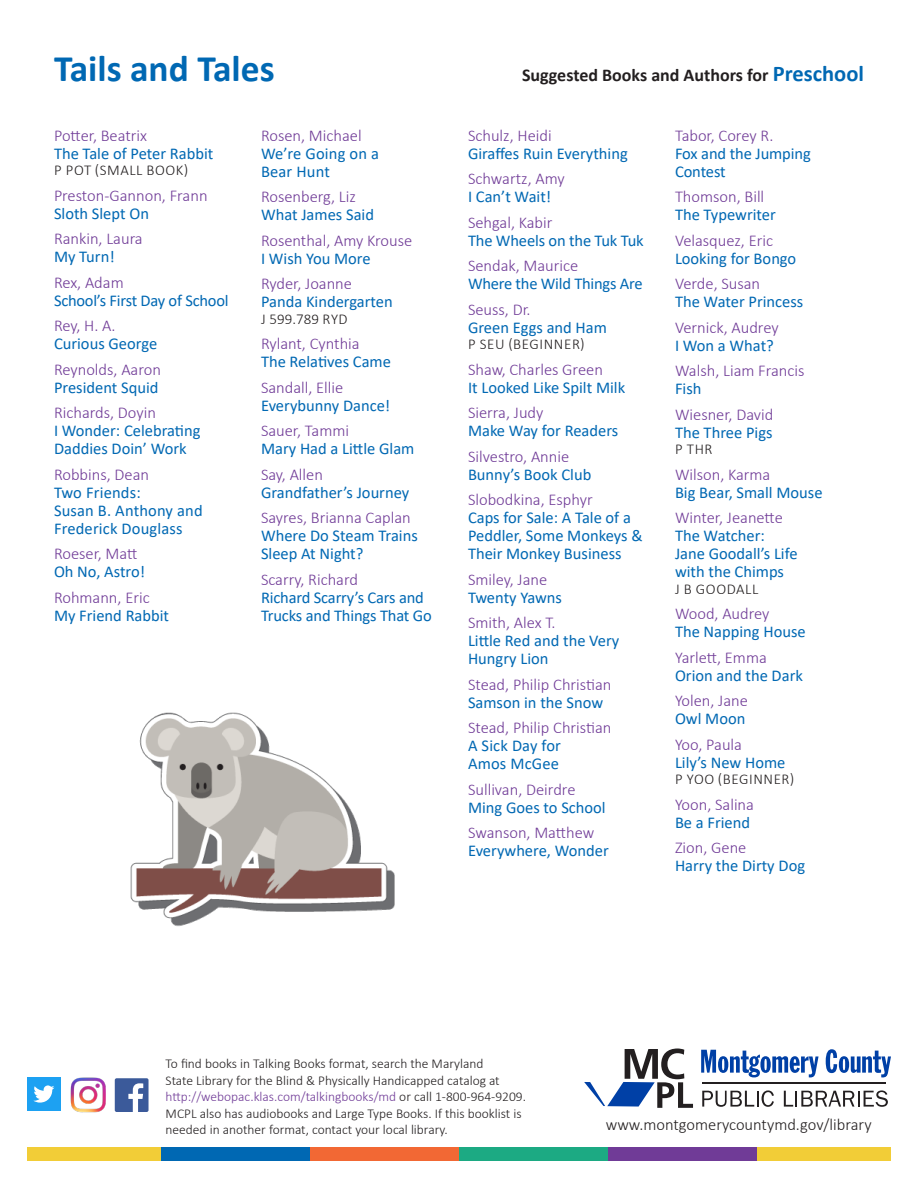
<style>
.page{position:relative;width:918px;height:1188px;background:#fff}
.page>*{position:absolute;margin:0;border:0;box-sizing:border-box;transform-origin:0 0}
.t1{font:700 37.5px "Calibri";color:#0068b3}
.t2{font:700 18px "Calibri";color:#231f20}
.t3{font:16.5px/18px "Calibri";color:#0068b3}
.author{font:300 16.5px "Calibri";color:#703b97}
.t4{font:300 16.5px "Calibri";color:#231f20}
.code{font:300 15px "Calibri";letter-spacing:.04em;color:#231f20}
.code-2{font:300 15px "Calibri";color:#231f20}
.t5{font:300 13.5px/16.5px "Calibri";color:#231f20}
.s1{font-size:22.5px;color:#0068b3}
.s2{color:#703b97}
</style>
<div class="page">
<div style="left:310px;top:1148px;width:149px;height:13px;background:#f26834"></div>
<div style="left:27px;top:1148px;width:134px;height:13px;background:#f2cd37"></div>
<div style="left:757px;top:1148px;width:134px;height:13px;background:#f2cd37"></div>
<div style="left:608px;top:1148px;width:149px;height:13px;background:#703b97"></div>
<div style="left:459px;top:1148px;width:149px;height:13px;background:#1caa83"></div>
<div style="left:161px;top:1148px;width:149px;height:13px;background:#0068b3"></div>
<img style="left:71px;top:1077px;width:35px;height:35px">
<div style="left:27px;top:1077px;width:34px;height:34px;background:#1da1f2"></div>
<svg style="left:33px;top:1085px;width:21px;height:18px"></svg>
<div style="left:115px;top:1078px;width:34px;height:34px;background:#3b5a9a;border-radius:2px"></div>
<svg style="left:128px;top:1083px;width:15px;height:29px"></svg>
<svg style="left:584px;top:1049px;width:109px;height:58px"></svg>
<svg style="left:701px;top:1050px;width:118px;height:27px"></svg>
<svg style="left:826px;top:1049px;width:65px;height:28px"></svg>
<svg style="left:702px;top:1090px;width:72px;height:17px"></svg>
<svg style="left:784px;top:1090px;width:104px;height:17px"></svg>
<hr style="left:702px;top:1082px;width:184px;height:1px;background:#231f20">
<img style="left:130px;top:712px;width:265px;height:215px">
<h1 class="t1" style="left:54px;top:42px;width:222px">Tails and Tales</h1>
<p class="t2" style="left:522px;top:62px;width:343px">Suggested Books and Authors for <span class="s1">Preschool</span></p>
<p class="author" style="left:54px;top:125px;width:95px">Potter, Beatrix</p>
<p class="t3" style="left:54px;top:144px;width:161px">The Tale of Peter Rabbit</p>
<p class="code" style="left:54px;top:161px;width:136px">P POT (SMALL BOOK)</p>
<p class="author" style="left:54px;top:185px;width:155px">Preston-Gannon, Frann</p>
<p class="t3" style="left:54px;top:204px;width:97px">Sloth Slept On</p>
<p class="author" style="left:54px;top:229px;width:90px">Rankin, Laura</p>
<p class="t3" style="left:54px;top:248px;width:62px">My Turn!</p>
<p class="author" style="left:54px;top:272px;width:71px">Rex, Adam</p>
<p class="t3" style="left:54px;top:291px;width:176px">School’s First Day of School</p>
<p class="author" style="left:54px;top:316px;width:63px">Rey, H. A.</p>
<p class="t3" style="left:54px;top:335px;width:105px">Curious George</p>
<p class="author" style="left:54px;top:359px;width:108px">Reynolds, Aaron</p>
<p class="t3" style="left:54px;top:378px;width:106px">President Squid</p>
<p class="author" style="left:54px;top:403px;width:103px">Richards, Doyin</p>
<p class="t3" style="left:54px;top:422px;width:148px">I Wonder: Celebrating<br>Daddies Doin’ Work</p>
<p class="author" style="left:54px;top:464px;width:97px">Robbins, Dean</p>
<p class="t3" style="left:54px;top:483px;width:150px">Two Friends:<br>Susan B. Anthony and<br>Frederick Douglass</p>
<p class="author" style="left:54px;top:544px;width:85px">Roeser, Matt</p>
<p class="t3" style="left:54px;top:563px;width:93px">Oh No, Astro!</p>
<p class="author" style="left:54px;top:587px;width:97px">Rohmann, Eric</p>
<p class="t3" style="left:54px;top:606px;width:117px">My Friend Rabbit</p>
<p class="author" style="left:261px;top:125px;width:102px">Rosen, Michael</p>
<p class="t3" style="left:261px;top:144px;width:120px">We’re Going on a<br>Bear Hunt</p>
<p class="author" style="left:261px;top:187px;width:97px">Rosenberg, Liz</p>
<p class="t3" style="left:261px;top:206px;width:115px">What James Said</p>
<p class="author" style="left:261px;top:230px;width:153px">Rosenthal, Amy Krouse</p>
<p class="t3" style="left:261px;top:249px;width:111px">I Wish You More</p>
<p class="author" style="left:261px;top:274px;width:93px">Ryder, Joanne</p>
<p class="t3" style="left:261px;top:293px;width:133px">Panda Kindergarten</p>
<p class="code-2" style="left:261px;top:310px;width:88px">J 599.789 RYD</p>
<p class="author" style="left:261px;top:334px;width:100px">Rylant, Cynthia</p>
<p class="t3" style="left:261px;top:353px;width:132px">The Relatives Came</p>
<p class="author" style="left:261px;top:377px;width:84px">Sandall, Ellie</p>
<p class="t3" style="left:261px;top:396px;width:131px">Everybunny Dance!</p>
<p class="author" style="left:261px;top:421px;width:90px">Sauer, Tammi</p>
<p class="t3" style="left:261px;top:440px;width:155px">Mary Had a Little Glam</p>
<p class="author" style="left:261px;top:464px;width:63px">Say, Allen</p>
<p class="t3" style="left:261px;top:483px;width:150px">Grandfather’s Journey</p>
<p class="author" style="left:261px;top:508px;width:151px">Sayres, Brianna Caplan</p>
<p class="t3" style="left:261px;top:527px;width:158px">Where Do Steam Trains<br>Sleep At Night?</p>
<p class="author" style="left:261px;top:569px;width:99px">Scarry, Richard</p>
<p class="t3" style="left:261px;top:588px;width:172px">Richard Scarry’s Cars and<br>Trucks and Things That Go</p>
<p class="author" style="left:468px;top:125px;width:85px">Schulz, Heidi</p>
<p class="t3" style="left:468px;top:144px;width:161px">Giraffes Ruin Everything</p>
<p class="author" style="left:468px;top:169px;width:98px">Schwartz, Amy</p>
<p class="t3" style="left:468px;top:188px;width:85px">I Can’t Wait!</p>
<p class="author" style="left:468px;top:212px;width:86px">Sehgal, Kabir</p>
<p class="t3" style="left:468px;top:231px;width:177px">The Wheels on the Tuk Tuk</p>
<p class="author" style="left:468px;top:256px;width:112px">Sendak, Maurice</p>
<p class="t3" style="left:468px;top:275px;width:176px">Where the Wild Things Are</p>
<p class="author" style="left:468px;top:299px;width:64px">Seuss, Dr.</p>
<p class="t3" style="left:468px;top:318px;width:141px">Green Eggs and Ham</p>
<p class="code" style="left:468px;top:335px;width:118px">P SEU (BEGINNER)</p>
<p class="author" style="left:468px;top:359px;width:136px">Shaw, Charles Green</p>
<p class="t3" style="left:468px;top:378px;width:159px">It Looked Like Spilt Milk</p>
<p class="author" style="left:468px;top:403px;width:77px">Sierra, Judy</p>
<p class="t3" style="left:468px;top:422px;width:152px">Make Way for Readers</p>
<p class="author" style="left:468px;top:446px;width:103px">Silvestro, Annie</p>
<p class="t3" style="left:468px;top:465px;width:125px">Bunny’s Book Club</p>
<p class="author" style="left:468px;top:490px;width:126px">Slobodkina, Esphyr</p>
<p class="t3" style="left:468px;top:509px;width:176px">Caps for Sale: A Tale of a<br>Peddler, Some Monkeys &amp;<br>Their Monkey Business</p>
<p class="author" style="left:468px;top:569px;width:81px">Smiley, Jane</p>
<p class="t3" style="left:468px;top:588px;width:96px">Twenty Yawns</p>
<p class="author" style="left:468px;top:613px;width:89px">Smith, Alex T.</p>
<p class="t3" style="left:468px;top:632px;width:153px">Little Red and the Very<br>Hungry Lion</p>
<p class="author" style="left:468px;top:674px;width:145px">Stead, Philip Christian</p>
<p class="t3" style="left:468px;top:693px;width:137px">Samson in the Snow</p>
<p class="author" style="left:468px;top:718px;width:145px">Stead, Philip Christian</p>
<p class="t3" style="left:468px;top:737px;width:95px">A Sick Day for<br>Amos McGee</p>
<p class="author" style="left:468px;top:779px;width:109px">Sullivan, Deirdre</p>
<p class="t3" style="left:468px;top:798px;width:139px">Ming Goes to School</p>
<p class="author" style="left:468px;top:823px;width:128px">Swanson, Matthew</p>
<p class="t3" style="left:468px;top:842px;width:142px">Everywhere, Wonder</p>
<p class="author" style="left:675px;top:125px;width:100px">Tabor, Corey R.</p>
<p class="t3" style="left:675px;top:144px;width:137px">Fox and the Jumping<br>Contest</p>
<p class="author" style="left:675px;top:187px;width:91px">Thomson, Bill</p>
<p class="t3" style="left:675px;top:206px;width:102px">The Typewriter</p>
<p class="author" style="left:675px;top:230px;width:100px">Velasquez, Eric</p>
<p class="t3" style="left:675px;top:249px;width:123px">Looking for Bongo</p>
<p class="author" style="left:675px;top:274px;width:87px">Verde, Susan</p>
<p class="t3" style="left:675px;top:293px;width:130px">The Water Princess</p>
<p class="author" style="left:675px;top:317px;width:105px">Vernick, Audrey</p>
<p class="t3" style="left:675px;top:336px;width:100px">I Won a What?</p>
<p class="author" style="left:675px;top:361px;width:131px">Walsh, Liam Francis</p>
<p class="t3" style="left:675px;top:380px;width:28px">Fish</p>
<p class="author" style="left:675px;top:404px;width:100px">Wiesner, David</p>
<p class="t3" style="left:675px;top:423px;width:99px">The Three Pigs</p>
<p class="code" style="left:675px;top:440px;width:39px">P THR</p>
<p class="author" style="left:675px;top:464px;width:97px">Wilson, Karma</p>
<p class="t3" style="left:675px;top:483px;width:149px">Big Bear, Small Mouse</p>
<p class="author" style="left:675px;top:508px;width:109px">Winter, Jeanette</p>
<p class="t3" style="left:675px;top:527px;width:124px">The Watcher:<br>Jane Goodall’s Life with the Chimps</p>
<p class="code" style="left:675px;top:580px;width:85px">J B GOODALL</p>
<p class="author" style="left:675px;top:604px;width:96px">Wood, Audrey</p>
<p class="t3" style="left:675px;top:623px;width:132px">The Napping House</p>
<p class="author" style="left:675px;top:647px;width:93px">Yarlett, Emma</p>
<p class="t3" style="left:675px;top:666px;width:129px">Orion and the Dark</p>
<p class="author" style="left:675px;top:691px;width:74px">Yolen, Jane</p>
<p class="t3" style="left:675px;top:710px;width:72px">Owl Moon</p>
<p class="author" style="left:675px;top:734px;width:69px">Yoo, Paula</p>
<p class="t3" style="left:675px;top:753px;width:112px">Lily’s New Home</p>
<p class="code" style="left:675px;top:770px;width:121px">P YOO (BEGINNER)</p>
<p class="author" style="left:675px;top:794px;width:81px">Yoon, Salina</p>
<p class="t3" style="left:675px;top:813px;width:77px">Be a Friend</p>
<p class="author" style="left:675px;top:838px;width:73px">Zion, Gene</p>
<p class="t3" style="left:675px;top:857px;width:132px">Harry the Dirty Dog</p>
<p class="t5" style="left:166px;top:1055px;width:362px">To find books in Talking Books format, search the Maryland<br>State Library for the Blind &amp; Physically Handicapped catalog at <span class="s2">http://webopac.klas.com/talkingbooks/md</span> or call 1-800-964-9209.<br>MCPL also has audiobooks and Large Type Books. If this booklist is needed in another format, contact your local library.</p>
<p class="t4" style="left:606px;top:1115px;width:267px">www.montgomerycountymd.gov/library</p>
</div>
